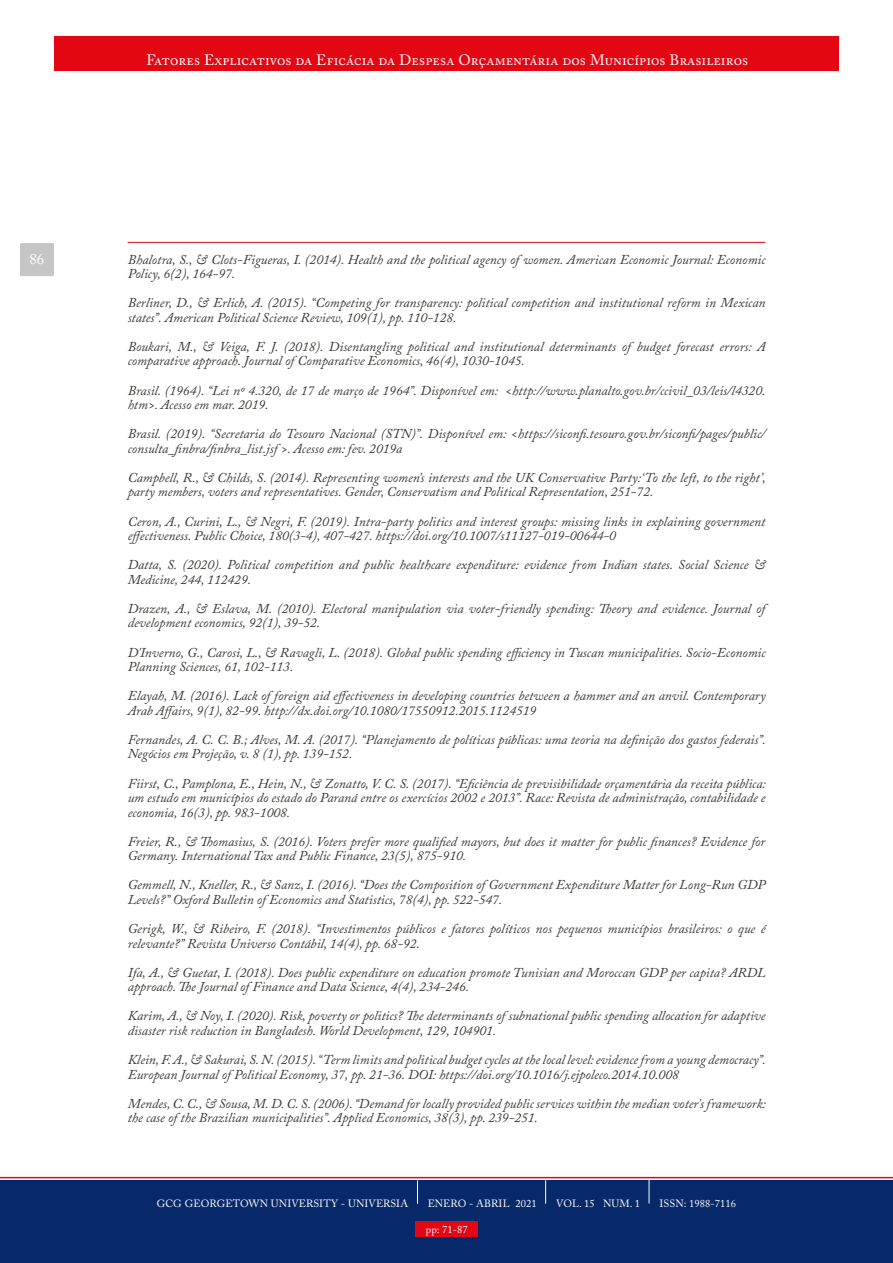
<style>
.page{position:relative;width:893px;height:1263px;background:#fff}
.page>*{position:absolute;margin:0;border:0;box-sizing:border-box;transform-origin:0 0}
.t1{font:15px "Adobe Caslon Pro";letter-spacing:.005em;color:#fff}
.t2{font:italic 13.5px/14.5px "Adobe Caslon Pro";color:#3a3835}
.t3{font:10.5px "Adobe Caslon Pro";letter-spacing:.01em;color:#fff}
</style>
<div class="page">
<div style="left:54px;top:37px;width:785px;height:34px;background:#e30613"></div>
<div style="left:0;top:1180px;width:893px;height:83px;background:#082969"></div>
<svg style="left:0;top:1177px;width:893px;height:27px"></svg>
<div style="left:20px;top:243px;width:34px;height:33px;background:#c6c6c6;border-radius:2px"></div>
<hr style="left:128px;top:242px;width:637px;height:1px;background:#e30613">
<div style="left:415px;top:1221px;width:63px;height:16px;background:#e30613"></div>
<p class="t1" style="left:147px;top:51px;width:603px">Fatores Explicativos da Eficácia da Despesa Orçamentária dos Municípios Brasileiros</p>
<p class="t1" style="left:29px;top:250px;width:16px">86</p>
<p class="t2" style="left:128px;top:252px;width:639px">Bhalotra, S., &amp; Clots-Figueras, I. (2014). Health and the political agency of women. American Economic Journal: Economic<br>Policy, 6(2), 164-97.</p>
<p class="t2" style="left:128px;top:295px;width:639px">Berliner, D., &amp; Erlich, A. (2015). “Competing for transparency: political competition and institutional reform in Mexican states”. American Political Science Review, 109(1), pp. 110-128.</p>
<p class="t2" style="left:128px;top:339px;width:639px">Boukari, M., &amp; Veiga, F. J. (2018). Disentangling political and institutional determinants of budget forecast errors: A comparative approach. Journal of Comparative Economics, 46(4), 1030-1045.</p>
<p class="t2" style="left:128px;top:383px;width:639px">Brasil. (1964). “Lei nº 4.320, de 17 de março de 1964”. Disponível em: &lt;http://www.planalto.gov.br/ccivil_03/leis/l4320. htm&gt;. Acesso em mar. 2019.</p>
<p class="t2" style="left:128px;top:426px;width:639px">Brasil. (2019). “Secretaria do Tesouro Nacional (STN)”. Disponível em: &lt;https://siconfi.tesouro.gov.br/siconfi/pages/public/ consulta_finbra/finbra_list.jsf &gt;. Acesso em: fev. 2019a</p>
<p class="t2" style="left:128px;top:470px;width:640px">Campbell, R., &amp; Childs, S. (2014). Representing women’s interests and the UK Conservative Party:‘To the left, to the right’, party members, voters and representatives. Gender, Conservatism and Political Representation, 251-72.</p>
<p class="t2" style="left:128px;top:514px;width:639px">Ceron, A., Curini, L., &amp; Negri, F. (2019). Intra-party politics and interest groups: missing links in explaining government effectiveness. Public Choice, 180(3-4), 407-427. https://doi.org/10.1007/s11127-019-00644-0</p>
<p class="t2" style="left:128px;top:557px;width:639px">Datta, S. (2020). Political competition and public healthcare expenditure: evidence from Indian states. Social Science &amp;<br>Medicine, 244, 112429.</p>
<p class="t2" style="left:128px;top:601px;width:639px">Drazen, A., &amp; Eslava, M. (2010). Electoral manipulation via voter-friendly spending: Theory and evidence. Journal of development economics, 92(1), 39-52.</p>
<p class="t2" style="left:128px;top:645px;width:639px">D'Inverno, G., Carosi, L., &amp; Ravagli, L. (2018). Global public spending efficiency in Tuscan municipalities. Socio-Economic<br>Planning Sciences, 61, 102-113.</p>
<p class="t2" style="left:128px;top:688px;width:639px">Elayah, M. (2016). Lack of foreign aid effectiveness in developing countries between a hammer and an anvil. Contemporary<br>Arab Affairs, 9(1), 82-99. http://dx.doi.org/10.1080/17550912.2015.1124519</p>
<p class="t2" style="left:128px;top:732px;width:640px">Fernandes, A. C. C. B.; Alves, M. A. (2017). “Planejamento de políticas públicas: uma teoria na definição dos gastos federais”.<br>Negócios em Projeção, v. 8 (1), pp. 139-152.</p>
<p class="t2" style="left:128px;top:776px;width:640px;text-align:justify">Fiirst, C., Pamplona, E., Hein, N., &amp; Zonatto, V. C. S. (2017). “Eficiência de previsibilidade orçamentária da receita pública: um estudo em municípios do estado do Paraná entre os exercícios 2002 e 2013”. Race: Revista de administração, contabilidade e economia, 16(3), pp. 983-1008.</p>
<p class="t2" style="left:128px;top:834px;width:639px">Freier, R., &amp; Thomasius, S. (2016). Voters prefer more qualified mayors, but does it matter for public finances? Evidence for<br>Germany. International Tax and Public Finance, 23(5), 875-910.</p>
<p class="t2" style="left:128px;top:877px;width:639px">Gemmell, N., Kneller, R., &amp; Sanz, I. (2016). “Does the Composition of Government Expenditure Matter for Long‐Run GDP<br>Levels?” Oxford Bulletin of Economics and Statistics, 78(4), pp. 522-547.</p>
<p class="t2" style="left:128px;top:921px;width:639px">Gerigk, W., &amp; Ribeiro, F. (2018). “Investimentos públicos e fatores políticos nos pequenos municípios brasileiros: o que é relevante?” Revista Universo Contábil, 14(4), pp. 68-92.</p>
<p class="t2" style="left:128px;top:965px;width:639px">Ifa, A., &amp; Guetat, I. (2018). Does public expenditure on education promote Tunisian and Moroccan GDP per capita? ARDL approach. The Journal of Finance and Data Science, 4(4), 234-246.</p>
<p class="t2" style="left:128px;top:1008px;width:639px">Karim, A., &amp; Noy, I. (2020). Risk, poverty or politics? The determinants of subnational public spending allocation for adaptive disaster risk reduction in Bangladesh. World Development, 129, 104901.</p>
<p class="t2" style="left:128px;top:1052px;width:640px">Klein, F. A., &amp; Sakurai, S. N. (2015). “Term limits and political budget cycles at the local level: evidence from a young democracy”.<br>European Journal of Political Economy, 37, pp. 21-36. DOI: https://doi.org/10.1016/j.ejpoleco.2014.10.008</p>
<p class="t2" style="left:128px;top:1096px;width:640px">Mendes, C. C., &amp; Sousa, M. D. C. S. (2006). “Demand for locally provided public services within the median voter's framework: the case of the Brazilian municipalities”. Applied Economics, 38(3), pp. 239-251.</p>
<p class="t3" style="left:157px;top:1197px;width:253px">GCG GEORGETOWN UNIVERSITY - UNIVERSIA</p>
<p class="t3" style="left:428px;top:1197px;width:110px">ENERO - ABRIL 2021</p>
<p class="t3" style="left:556px;top:1197px;width:85px">VOL. 15 NUM. 1</p>
<p class="t3" style="left:660px;top:1197px;width:78px">ISSN: 1988-7116</p>
<p class="t3" style="left:426px;top:1223px;width:43px">pp: 71-87</p>
</div>
